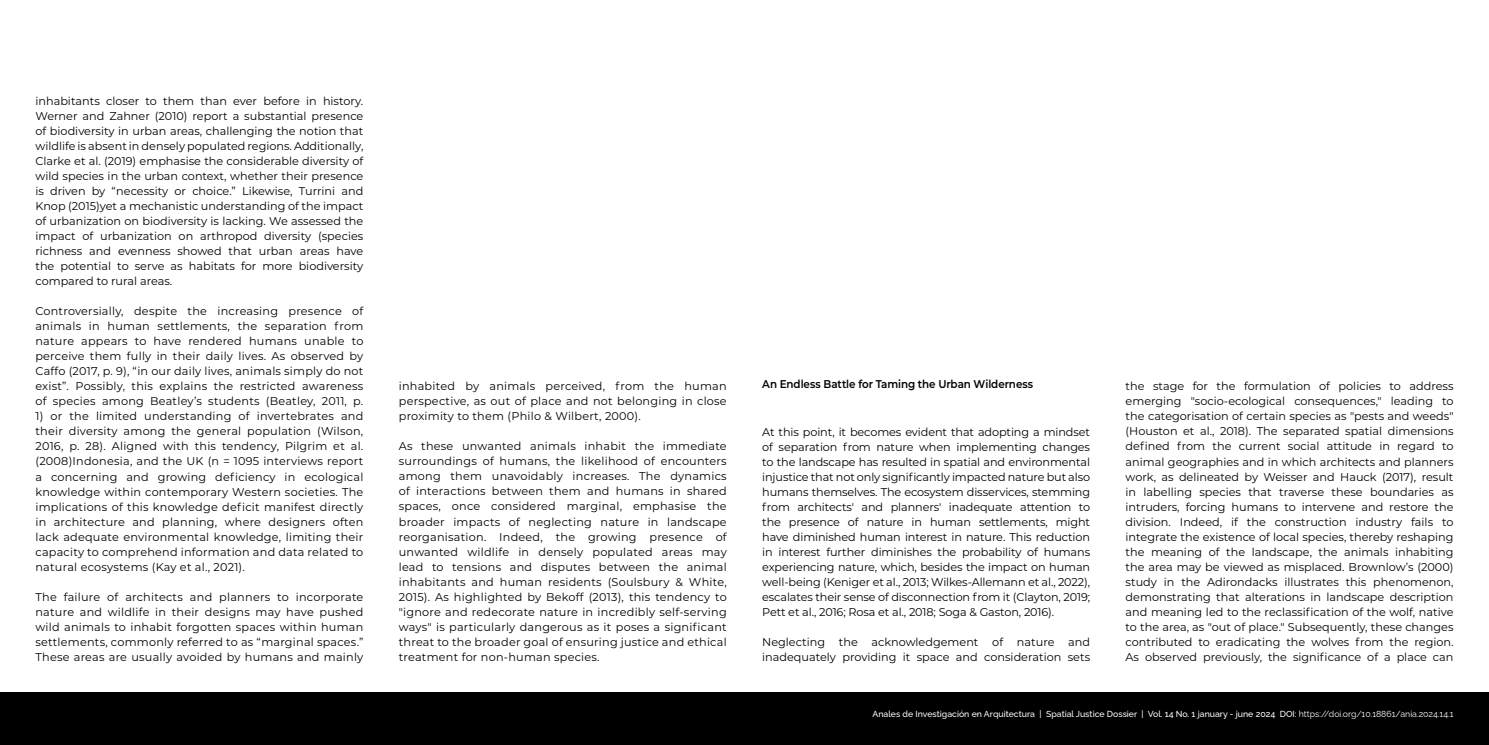
<style>
.page{position:relative;width:1489px;height:745px;background:#fff}
.page>*{position:absolute;margin:0;border:0;box-sizing:border-box;transform-origin:0 0}
.t1{font:11.25px/15px "Montserrat";letter-spacing:.005em;color:#000;text-align:justify}
.t2{font:600 11.25px "Montserrat";letter-spacing:-.005em;color:#000;scale:.92 1}
.t3{font:500 8.75px "Raleway";color:#fff}
.s1{font-weight:400}
</style>
<div class="page">
<div style="left:0;top:691px;width:1488px;height:53px;background:#000"></div>
<p class="t1" style="left:35px;top:93px;width:329px">inhabitants closer to them than ever before in history.<br>Werner and Zahner (2010) report a substantial presence of biodiversity in urban areas, challenging the notion that wildlife is absent in densely populated regions. Additionally, Clarke et al. (2019) emphasise the considerable diversity of wild species in the urban context, whether their presence is driven by “necessity or choice.” Likewise, Turrini and Knop (2015)yet a mechanistic understanding of the impact of urbanization on biodiversity is lacking. We assessed the impact of urbanization on arthropod diversity (species richness and evenness showed that urban areas have the potential to serve as habitats for more biodiversity compared to rural areas.</p>
<p class="t1" style="left:35px;top:303px;width:329px">Controversially, despite the increasing presence of animals in human settlements, the separation from nature appears to have rendered humans unable to perceive them fully in their daily lives. As observed by Caffo (2017, p. 9), “in our daily lives, animals simply do not exist”. Possibly, this explains the restricted awareness of species among Beatley’s students (Beatley, 2011, p.</p>
<p class="t1" style="left:35px;top:408px;width:329px">1) or the limited understanding of invertebrates and their diversity among the general population (Wilson, 2016, p. 28). Aligned with this tendency, Pilgrim et al. (2008)Indonesia, and the UK (n = 1095 interviews report a concerning and growing deficiency in ecological knowledge within contemporary Western societies. The implications of this knowledge deficit manifest directly in architecture and planning, where designers often lack adequate environmental knowledge, limiting their capacity to comprehend information and data related to natural ecosystems (Kay et al., 2021).</p>
<p class="t1" style="left:35px;top:588px;width:329px">The failure of architects and planners to incorporate nature and wildlife in their designs may have pushed wild animals to inhabit forgotten spaces within human settlements, commonly referred to as “marginal spaces.” These areas are usually avoided by humans and mainly</p>
<p class="t1" style="left:399px;top:378px;width:329px">inhabited by animals perceived, from the human perspective, as out of place and not belonging in close proximity to them (Philo &amp; Wilbert, 2000).</p>
<p class="t1" style="left:399px;top:438px;width:329px">As these unwanted animals inhabit the immediate surroundings of humans, the likelihood of encounters among them unavoidably increases. The dynamics of interactions between them and humans in shared spaces, once considered marginal, emphasise the broader impacts of neglecting nature in landscape reorganisation. Indeed, the growing presence of unwanted wildlife in densely populated areas may lead to tensions and disputes between the animal inhabitants and human residents (Soulsbury &amp; White, 2015). As highlighted by Bekoff (2013), this tendency to "ignore and redecorate nature in incredibly self-serving ways" is particularly dangerous as it poses a significant threat to the broader goal of ensuring justice and ethical treatment for non-human species.</p>
<p class="t2" style="left:762px;top:376px;width:296px">An Endless Battle for Taming the Urban Wilderness</p>
<p class="t1" style="left:762px;top:423px;width:329px">At this point, it becomes evident that adopting a mindset of separation from nature when implementing changes to the landscape has resulted in spatial and environmental injustice that not only significantly impacted nature but also humans themselves. The ecosystem disservices, stemming from architects' and planners' inadequate attention to the presence of nature in human settlements, might have diminished human interest in nature. This reduction in interest further diminishes the probability of humans experiencing nature, which, besides the impact on human well-being (Keniger et al., 2013; Wilkes-Allemann et al., 2022), escalates their sense of disconnection from it (Clayton, 2019; Pett et al., 2016; Rosa et al., 2018; Soga &amp; Gaston, 2016).</p>
<p class="t1" style="left:762px;top:633px;width:329px">Neglecting the acknowledgement of nature and inadequately providing it space and consideration sets</p>
<p class="t1" style="left:1125px;top:378px;width:329px">the stage for the formulation of policies to address emerging "socio-ecological consequences," leading to the categorisation of certain species as "pests and weeds" (Houston et al., 2018). The separated spatial dimensions defined from the current social attitude in regard to animal geographies and in which architects and planners work, as delineated by Weisser and Hauck (2017), result in labelling species that traverse these boundaries as intruders, forcing humans to intervene and restore the division. Indeed, if the construction industry fails to integrate the existence of local species, thereby reshaping the meaning of the landscape, the animals inhabiting the area may be viewed as misplaced. Brownlow’s (2000) study in the Adirondacks illustrates this phenomenon, demonstrating that alterations in landscape description and meaning led to the reclassification of the wolf, native to the area, as "out of place." Subsequently, these changes contributed to eradicating the wolves from the region.<br>As observed previously, the significance of a place can</p>
<p class="t3" style="left:872px;top:706px;width:582px">Anales de Investigación en Arquitectura | Spatial Justice Dossier | Vol. 14 No. 1 january - june 2024 DOI: <span class="s1">https://doi.org/10.18861/ania.2024.14.1</span></p>
</div>
